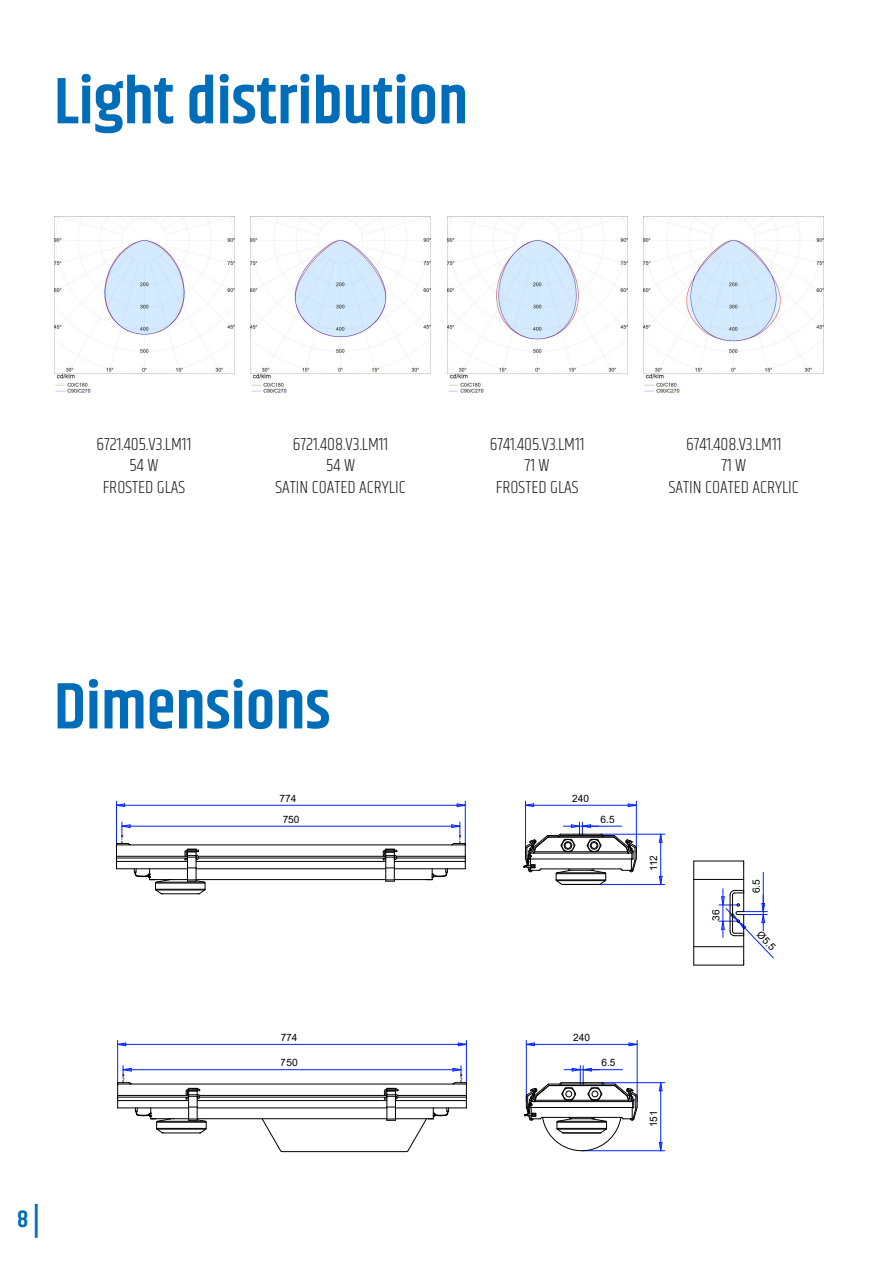
<style>
.page{position:relative;width:893px;height:1263px;background:#fff}
.page>*{position:absolute;margin:0;border:0;box-sizing:border-box;transform-origin:0 0}
.t1{font:600 66px "Khand";color:#006db8}
.t2{font:600 24px "Khand";color:#006db8}
.t3{font:300 18px/21.6px "Khand";color:#231f20;text-align:center}
.t4{font:10.2px "Arial";color:#000}
.s1{font-size:33px}
</style>
<div class="page">
<hr style="left:116px;top:801px;width:1px;height:44px;background:#0024ff">
<hr style="left:465px;top:801px;width:1px;height:44px;background:#0024ff">
<hr style="left:125px;top:805px;width:332px;height:1px;background:#0024ff">
<svg style="left:117px;top:803px;width:9px;height:4px"></svg>
<svg style="left:456px;top:803px;width:10px;height:5px"></svg>
<svg style="left:118px;top:1042px;width:9px;height:5px"></svg>
<svg style="left:457px;top:1042px;width:9px;height:5px"></svg>
<svg style="left:526px;top:803px;width:9px;height:4px"></svg>
<svg style="left:627px;top:803px;width:9px;height:5px"></svg>
<svg style="left:525px;top:1042px;width:10px;height:5px"></svg>
<svg style="left:628px;top:1042px;width:9px;height:5px"></svg>
<svg style="left:658px;top:833px;width:5px;height:10px"></svg>
<svg style="left:658px;top:875px;width:5px;height:9px"></svg>
<svg style="left:658px;top:1141px;width:5px;height:11px"></svg>
<svg style="left:658px;top:1083px;width:5px;height:9px"></svg>
<hr style="left:117px;top:1040px;width:1px;height:44px;background:#0024ff">
<hr style="left:466px;top:1040px;width:1px;height:44px;background:#0024ff">
<hr style="left:126px;top:1044px;width:332px;height:1px;background:#0024ff">
<hr style="left:525px;top:801px;width:1px;height:52px;background:#0024ff">
<hr style="left:636px;top:801px;width:1px;height:52px;background:#0024ff">
<hr style="left:534px;top:805px;width:94px;height:1px;background:#0024ff">
<hr style="left:526px;top:1040px;width:1px;height:61px;background:#0024ff">
<hr style="left:637px;top:1040px;width:1px;height:61px;background:#0024ff">
<hr style="left:534px;top:1044px;width:95px;height:1px;background:#0024ff">
<hr style="left:601px;top:834px;width:64px;height:1px;background:#0024ff">
<hr style="left:600px;top:884px;width:65px;height:1px;background:#0024ff">
<hr style="left:660px;top:842px;width:1px;height:34px;background:#0024ff">
<hr style="left:582px;top:1150px;width:83px;height:1px;background:#0024ff">
<hr style="left:602px;top:1082px;width:63px;height:1px;background:#0024ff">
<hr style="left:660px;top:1091px;width:1px;height:51px;background:#0024ff">
<hr style="left:130px;top:826px;width:322px;height:1px;background:#0024ff">
<hr style="left:131px;top:1069px;width:322px;height:1px;background:#0024ff">
<hr style="left:694px;top:860px;width:50px;height:1px;background:#000">
<svg style="left:719px;top:861px;width:55px;height:104px"></svg>
<hr style="left:693px;top:861px;width:1px;height:104px;background:#000">
<hr style="left:694px;top:965px;width:50px;height:1px;background:#000">
<hr style="left:694px;top:946px;width:50px;height:1px;background:#000">
<hr style="left:694px;top:879px;width:50px;height:1px;background:#000">
<hr style="left:157px;top:1122px;width:49px;height:1px;background:#000">
<hr style="left:157px;top:1121px;width:48px;height:1px;background:#000">
<hr style="left:163px;top:1132px;width:37px;height:1px;background:#000">
<hr style="left:157px;top:1129px;width:49px;height:1px;background:#000">
<hr style="left:157px;top:1128px;width:49px;height:1px;background:#000">
<hr style="left:118px;top:1100px;width:71px;height:1px;background:#000">
<hr style="left:197px;top:1100px;width:190px;height:1px;background:#000">
<hr style="left:395px;top:1100px;width:71px;height:1px;background:#000">
<hr style="left:118px;top:1097px;width:71px;height:1px;background:#000">
<hr style="left:200px;top:1097px;width:187px;height:1px;background:#000">
<hr style="left:398px;top:1097px;width:68px;height:1px;background:#000">
<hr style="left:118px;top:1095px;width:69px;height:1px;background:#000">
<hr style="left:199px;top:1095px;width:186px;height:1px;background:#000">
<hr style="left:398px;top:1095px;width:68px;height:1px;background:#000">
<hr style="left:118px;top:1083px;width:348px;height:1px;background:#000">
<hr style="left:152px;top:1118px;width:37px;height:1px;background:#000">
<hr style="left:197px;top:1118px;width:190px;height:1px;background:#000">
<hr style="left:395px;top:1118px;width:37px;height:1px;background:#000">
<hr style="left:395px;top:1107px;width:71px;height:1px;background:#000">
<hr style="left:197px;top:1107px;width:190px;height:1px;background:#000">
<hr style="left:118px;top:1107px;width:71px;height:1px;background:#000">
<hr style="left:282px;top:1151px;width:124px;height:1px;background:#000">
<svg style="left:383px;top:1088px;width:16px;height:33px"></svg>
<svg style="left:185px;top:1088px;width:22px;height:46px"></svg>
<svg style="left:261px;top:1118px;width:22px;height:35px"></svg>
<svg style="left:117px;top:1066px;width:57px;height:68px"></svg>
<svg style="left:405px;top:1066px;width:62px;height:87px"></svg>
<svg style="left:523px;top:822px;width:114px;height:63px"></svg>
<svg style="left:524px;top:1066px;width:114px;height:86px"></svg>
<hr style="left:162px;top:893px;width:37px;height:1px;background:#000">
<hr style="left:156px;top:889px;width:49px;height:1px;background:#000">
<hr style="left:156px;top:882px;width:48px;height:1px;background:#000">
<hr style="left:117px;top:856px;width:69px;height:1px;background:#000">
<hr style="left:198px;top:856px;width:186px;height:1px;background:#000">
<hr style="left:396px;top:856px;width:69px;height:1px;background:#000">
<hr style="left:117px;top:844px;width:348px;height:1px;background:#000">
<hr style="left:117px;top:861px;width:70px;height:1px;background:#000">
<hr style="left:196px;top:861px;width:190px;height:1px;background:#000">
<hr style="left:394px;top:861px;width:71px;height:1px;background:#000">
<hr style="left:117px;top:857px;width:70px;height:1px;background:#000">
<hr style="left:198px;top:857px;width:188px;height:1px;background:#000">
<hr style="left:397px;top:857px;width:68px;height:1px;background:#000">
<hr style="left:151px;top:879px;width:36px;height:1px;background:#000">
<hr style="left:196px;top:879px;width:190px;height:1px;background:#000">
<hr style="left:394px;top:879px;width:37px;height:1px;background:#000">
<hr style="left:394px;top:868px;width:71px;height:1px;background:#000">
<hr style="left:196px;top:868px;width:190px;height:1px;background:#000">
<hr style="left:117px;top:868px;width:70px;height:1px;background:#000">
<svg style="left:184px;top:849px;width:22px;height:46px"></svg>
<svg style="left:382px;top:849px;width:16px;height:33px"></svg>
<svg style="left:116px;top:822px;width:57px;height:73px"></svg>
<svg style="left:427px;top:822px;width:39px;height:59px"></svg>
<img style="left:54px;top:216px;width:180px;height:177px">
<img style="left:251px;top:216px;width:180px;height:177px">
<img style="left:644px;top:216px;width:180px;height:177px">
<img style="left:447px;top:216px;width:180px;height:177px">
<p class="t1" style="left:54px;top:57px;width:416px">Light distribution</p>
<p class="t3" style="left:97px;top:434px;width:96px">6721.405.V3.LM11</p>
<p class="t3" style="left:130px;top:456px;width:30px">54 W</p>
<p class="t3" style="left:103px;top:477px;width:84px">FROSTED GLAS</p>
<p class="t3" style="left:293px;top:434px;width:97px">6721.408.V3.LM11</p>
<p class="t3" style="left:276px;top:456px;width:132px">54 W<br>SATIN COATED ACRYLIC</p>
<p class="t1" style="left:54px;top:662px;width:278px">Dimensions</p>
<p class="t4" style="left:279px;top:791px;width:18px">774</p>
<p class="t4" style="left:283px;top:812px;width:18px">750</p>
<h2 class="t2" style="left:17px;top:1203px;width:24px">8 <span class="s1">|</span></h2>
<p class="t4" style="left:281px;top:1030px;width:18px">774</p>
<p class="t4" style="left:281px;top:1056px;width:18px">750</p>
<p class="t3" style="left:490px;top:434px;width:96px">6741.405.V3.LM11</p>
<p class="t3" style="left:525px;top:456px;width:26px">71 W</p>
<p class="t3" style="left:496px;top:477px;width:84px">FROSTED GLAS</p>
<p class="t3" style="left:686px;top:434px;width:97px">6741.408.V3.LM11</p>
<p class="t3" style="left:721px;top:456px;width:26px">71 W</p>
<p class="t3" style="left:669px;top:477px;width:132px">SATIN COATED ACRYLIC</p>
<p class="t4" style="left:572px;top:791px;width:18px">240</p>
<p class="t4" style="left:601px;top:812px;width:16px">6.5</p>
<p class="t4" style="left:647px;top:871px;width:18px;rotate:-90deg">112</p>
<p class="t4" style="left:573px;top:1030px;width:18px">240</p>
<p class="t4" style="left:601px;top:1056px;width:16px">6.5</p>
<p class="t4" style="left:647px;top:1127px;width:18px;rotate:-90deg">151</p>
<p class="t4" style="left:709px;top:920px;width:13px;rotate:-90deg">36</p>
<p class="t4" style="left:749px;top:893px;width:16px;rotate:-90deg">6.5</p>
<p class="t4" style="left:764px;top:928px;width:23px;rotate:46deg">Ø5.5</p>
</div>
